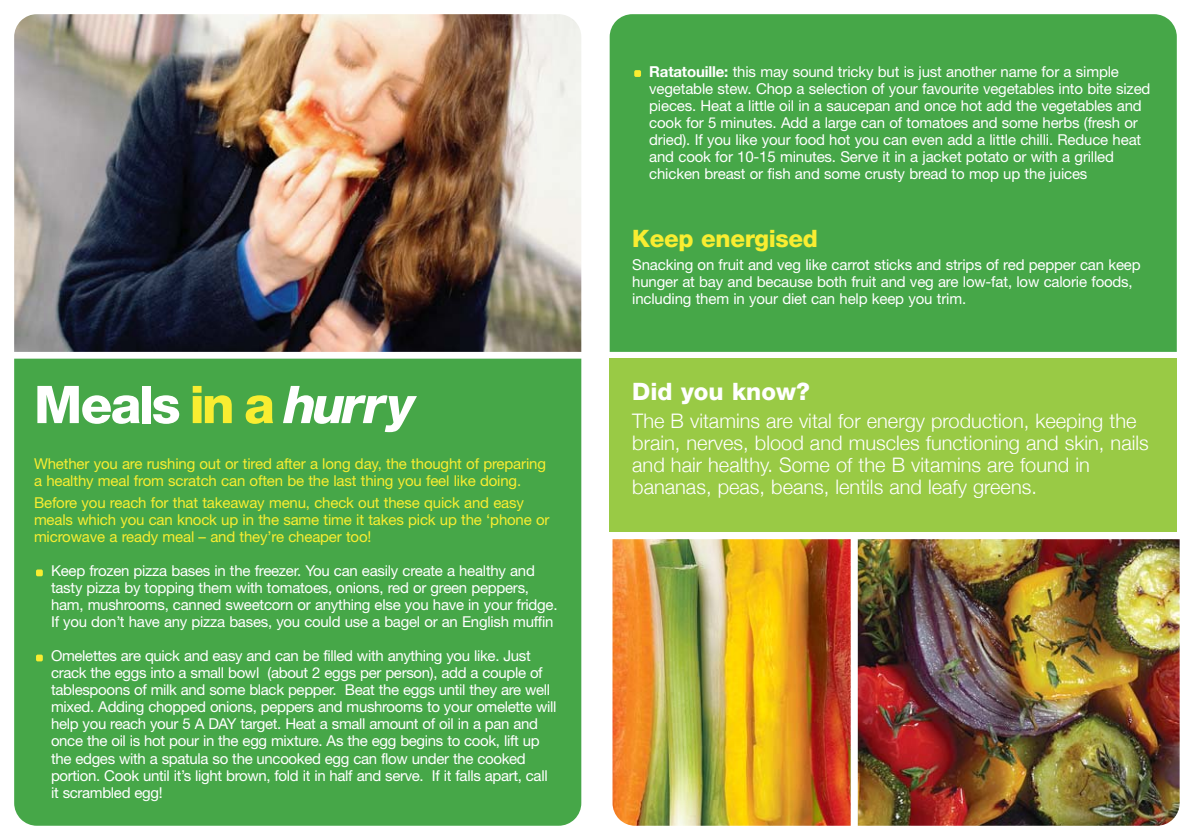
<style>
.page{position:relative;width:1191px;height:840px;background:#fff}
.page>*{position:absolute;margin:0;border:0;box-sizing:border-box;transform-origin:0 0}
.t1{font:800 52px "Helvetica Neue";letter-spacing:-.05em;color:#fff}
.t2{font:800 24px "Helvetica Neue";letter-spacing:-.015em;color:#f9ed31}
.t3{font:800 24px "Helvetica Neue";color:#fff}
.t4{font:300 20px/22px "Helvetica Neue";color:#fff}
.t5{font:15px/17px "Helvetica Neue";letter-spacing:-.015em;color:#fff}
.t6{font:15px/17px "Helvetica Neue";letter-spacing:-.01em;color:#f9ed31}
.s1{color:#f9ed31}
.s2{font-style:italic}
.s3{font-weight:700}
</style>
<div class="page">
<div style="left:609px;top:358px;width:567px;height:173px;background:#99ca45"></div>
<div style="left:609px;top:14px;width:567px;height:337px;background:#46a748"></div>
<div style="left:14px;top:358px;width:567px;height:467px;background:#46a748"></div>
<div style="left:36px;top:654px;width:7px;height:7px;background:#f9ed31;border-radius:2px"></div>
<div style="left:36px;top:569px;width:7px;height:7px;background:#f9ed31;border-radius:2px"></div>
<div style="left:634px;top:70px;width:7px;height:7px;background:#f9ed31;border-radius:2px"></div>
<img style="left:14px;top:37px;width:567px;height:314px">
<img style="left:14px;top:14px;width:567px;height:23px">
<img style="left:612px;top:539px;width:238px;height:286px">
<img style="left:857px;top:539px;width:322px;height:286px">
<h1 class="t1" style="left:34px;top:386px;width:383px">Meals <span class="s1">in a</span> <span class="s2">hurry</span></h1>
<p class="t6" style="left:34px;top:456px;width:513px">Whether you are rushing out or tired after a long day, the thought of preparing a healthy meal from scratch can often be the last thing you feel like doing.</p>
<p class="t6" style="left:34px;top:495px;width:517px">Before you reach for that takeaway menu, check out these quick and easy meals which you can knock up in the same time it takes pick up the ‘phone or microwave a ready meal – and they’re cheaper too!</p>
<p class="t5" style="left:51px;top:563px;width:508px">Keep frozen pizza bases in the freezer. You can easily create a healthy and tasty pizza by topping them with tomatoes, onions, red or green peppers, ham, mushrooms, canned sweetcorn or anything else you have in your fridge.<br>If you don’t have any pizza bases, you could use a bagel or an English muffin</p>
<p class="t5" style="left:51px;top:648px;width:507px">Omelettes are quick and easy and can be filled with anything you like. Just crack the eggs into a small bowl (about 2 eggs per person), add a couple of tablespoons of milk and some black pepper. Beat the eggs until they are well mixed. Adding chopped onions, peppers and mushrooms to your omelette will help you reach your 5 A DAY target. Heat a small amount of oil in a pan and once the oil is hot pour in the egg mixture. As the egg begins to cook, lift up the edges with a spatula so the uncooked egg can flow under the cooked portion. Cook until it’s light brown, fold it in half and serve. If it falls apart, call it scrambled egg!</p>
<p class="t5" style="left:649px;top:64px;width:503px"><span class="s3">Ratatouille:</span> this may sound tricky but is just another name for a simple vegetable stew. Chop a selection of your favourite vegetables into bite sized pieces. Heat a little oil in a saucepan and once hot add the vegetables and cook for 5 minutes. Add a large can of tomatoes and some herbs (fresh or dried). If you like your food hot you can even add a little chilli. Reduce heat and cook for 10-15 minutes. Serve it in a jacket potato or with a grilled chicken breast or fish and some crusty bread to mop up the juices</p>
<h2 class="t2" style="left:632px;top:230px;width:187px">Keep energised</h2>
<p class="t5" style="left:632px;top:257px;width:510px">Snacking on fruit and veg like carrot sticks and strips of red pepper can keep hunger at bay and because both fruit and veg are low-fat, low calorie foods, including them in your diet can help keep you trim.</p>
<h2 class="t3" style="left:632px;top:383px;width:179px">Did you know?</h2>
<h3 class="t4" style="left:632px;top:409px;width:518px">The B vitamins are vital for energy production, keeping the brain, nerves, blood and muscles functioning and skin, nails and hair healthy. Some of the B vitamins are found in bananas, peas, beans, lentils and leafy greens.</h3>
</div>
